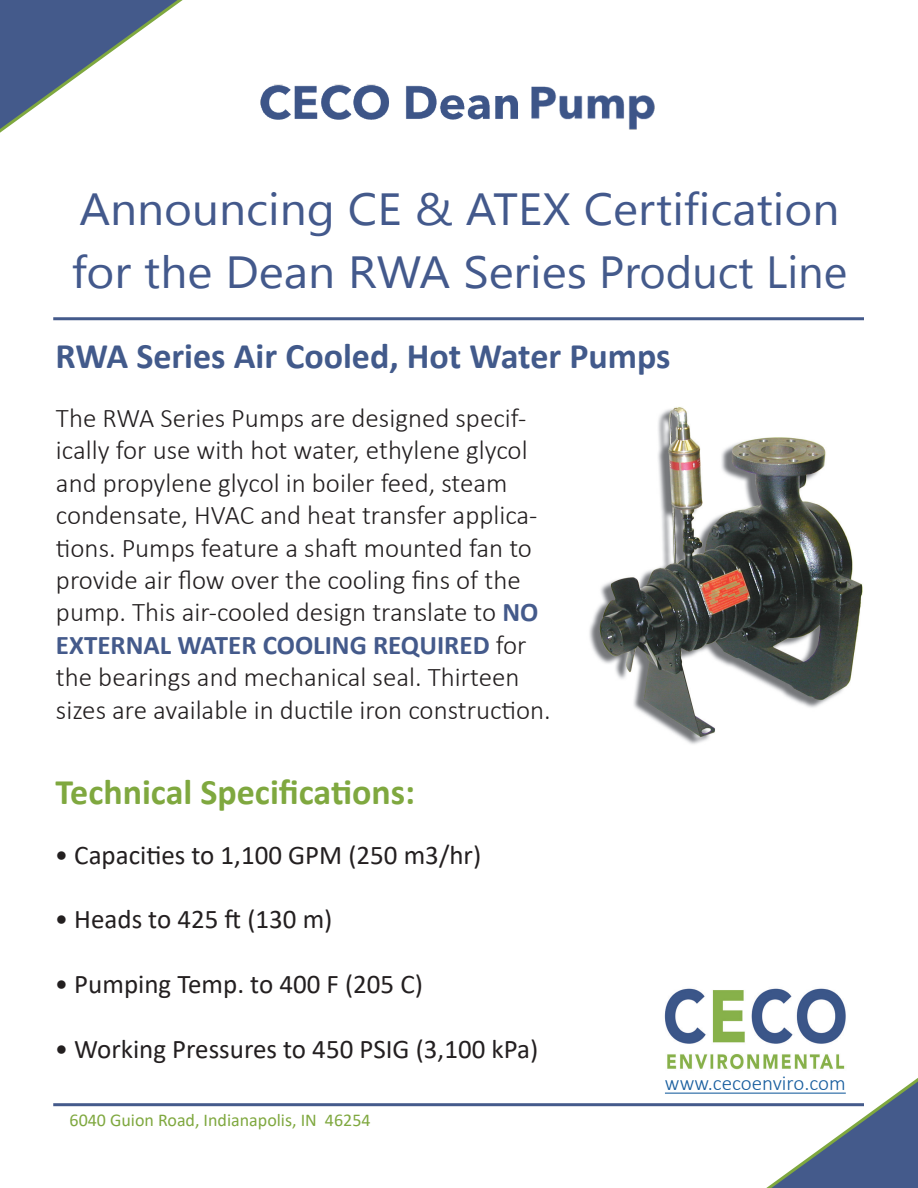
<style>
.page{position:relative;width:918px;height:1188px;background:#fff}
.page>*{position:absolute;margin:0;border:0;box-sizing:border-box;transform-origin:0 0}
.t1{font:45px "Segoe UI Symbol";color:#43598c;scale:1.06 1}
.t2{font:700 36px "Calibri";color:#425a8b}
.t3{font:700 36px "Calibri";color:#7fa83f}
.t4{font:300 27px/32.4px "Calibri";color:#231f20}
.t5{font:27px "Calibri";color:#231f20}
.t6{font:300 21px "Calibri";color:#175d9e}
.t7{font:18px "Calibri";color:#7fa83f}
.s1{color:#445a8b}
.s2{font-weight:700;color:#445a8b}
</style>
<div class="page">
<hr style="left:53px;top:317px;width:811px;height:3px;background:#445a8b">
<img style="left:589px;top:407px;width:274px;height:337px">
<img style="left:664px;top:988px;width:182px;height:82px">
<hr style="left:665px;top:1093px;width:181px;height:1px;background:#175d9e">
<hr style="left:53px;top:1103px;width:811px;height:3px;background:#445a8b">
<svg style="left:0;top:0;width:183px;height:133px"></svg>
<svg style="left:753px;top:1047px;width:165px;height:141px"></svg>
<img style="left:260px;top:84px;width:395px;height:46px">
<p class="t1" style="left:110px;top:183px;width:187px">■■□◆■ ■</p>
<p class="t1" style="left:656px;top:183px;width:174px">▼ ▼□■</p>
<p class="t1" style="left:308px;top:246px;width:27px">■</p>
<p class="t1" style="left:567px;top:246px;width:244px">▲ <span class="s1">□◆▼ ■</span></p>
<p class="t2" style="left:56px;top:330px;width:617px">RWA Series Air Cooled, Hot Water Pumps</p>
<p class="t4" style="left:56px;top:402px;width:496px">The RWA Series Pumps are designed specif&shy;ically for use with hot water, ethylene glycol and propylene glycol in boiler feed, steam condensate, HVAC and heat transfer applica&shy;tions. Pumps feature a shaft mounted fan to provide air flow over the cooling fins of the pump. This air-cooled design translate to <span class="s2">NO EXTERNAL WATER COOLING REQUIRED</span> for the bearings and mechanical seal. Thirteen sizes are available in ductile iron construction.</p>
<p class="t3" style="left:56px;top:767px;width:361px">Technical Specifications:</p>
<p class="t5" style="left:55px;top:836px;width:428px">• Capacities to 1,100 GPM (250 m3/hr)</p>
<p class="t5" style="left:55px;top:901px;width:279px">• Heads to 425 ft (130 m)</p>
<p class="t5" style="left:55px;top:965px;width:370px">• Pumping Temp. to 400 F (205 C)</p>
<p class="t5" style="left:55px;top:1030px;width:485px">• Working Pressures to 450 PSIG (3,100 kPa)</p>
<p class="t7" style="left:70px;top:1108px;width:303px">6040 Guion Road, Indianapolis, IN 46254</p>
<p class="t6" style="left:665px;top:1070px;width:182px">www.cecoenviro.com</p>
</div>
